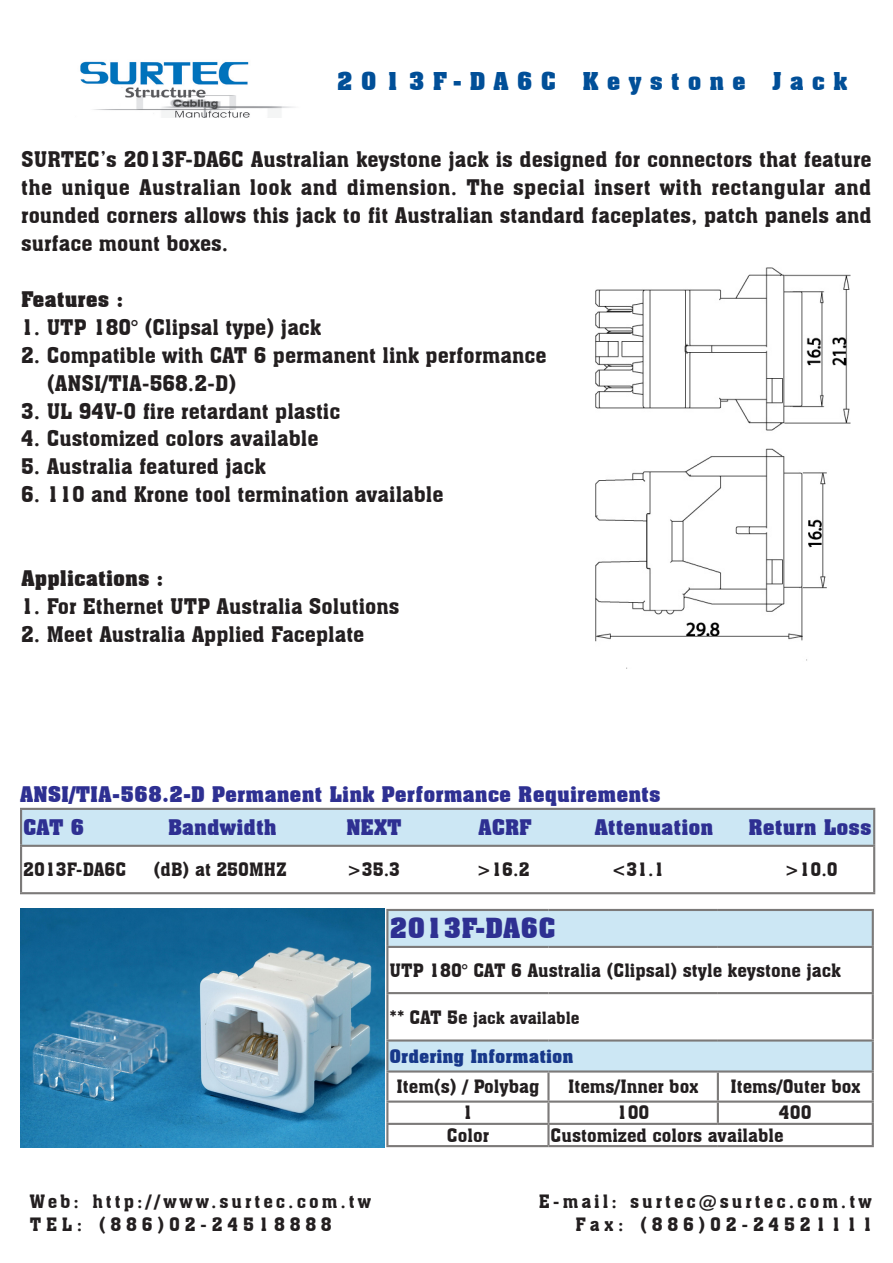
<style>
.page{position:relative;width:893px;height:1263px;background:#fff}
.page>*{position:absolute;margin:0;border:0;box-sizing:border-box;transform-origin:0 0}
.t1{font:700 27px "Aachen BT";color:#2e3092}
.t2{font:700 24px "Aachen BT";letter-spacing:.33em;color:#014f98}
.t3{font:21px/27.9px "Aachen BT";color:#231f20;text-align:justify}
.t4{font:700 21px "Aachen BT";color:#2e3092}
.t5{font:700 21px "Aachen BT";color:#231f20}
.t6{font:18px "Aachen BT";color:#231f20}
.t7{font:18px "Aachen BT";letter-spacing:.165em;color:#231f20}
.t8{font:18px "Aachen BT";letter-spacing:.26em;color:#231f20}
.t9{font:700 18px "Aachen BT";color:#17388a}
.t10{font:16.5px "Aachen BT";color:#231f20}
.s1{font-size:18px}
</style>
<div class="page">
<img style="left:80px;top:61px;width:214px;height:57px">
<img style="left:20px;top:909px;width:364px;height:238px">
<div style="left:387px;top:910px;width:486px;height:37px;background:#cce7f4"></div>
<div style="left:387px;top:1040px;width:486px;height:31px;background:#cce7f4"></div>
<hr style="left:386px;top:909px;width:162px;height:2px;background:#7c7a79">
<hr style="left:386px;top:911px;width:2px;height:35px;background:#7c7a79">
<hr style="left:548px;top:909px;width:170px;height:2px;background:#7c7a79">
<hr style="left:718px;top:909px;width:156px;height:2px;background:#7c7a79">
<hr style="left:872px;top:911px;width:2px;height:35px;background:#7c7a79">
<hr style="left:386px;top:946px;width:162px;height:2px;background:#7c7a79">
<hr style="left:386px;top:948px;width:2px;height:44px;background:#7c7a79">
<hr style="left:548px;top:946px;width:170px;height:2px;background:#7c7a79">
<hr style="left:718px;top:946px;width:156px;height:2px;background:#7c7a79">
<hr style="left:872px;top:948px;width:2px;height:44px;background:#7c7a79">
<hr style="left:386px;top:992px;width:162px;height:2px;background:#7c7a79">
<hr style="left:386px;top:994px;width:2px;height:45px;background:#7c7a79">
<hr style="left:548px;top:992px;width:170px;height:2px;background:#7c7a79">
<hr style="left:718px;top:992px;width:156px;height:2px;background:#7c7a79">
<hr style="left:872px;top:994px;width:2px;height:45px;background:#7c7a79">
<hr style="left:386px;top:1072px;width:2px;height:28px;background:#7c7a79">
<hr style="left:547px;top:1072px;width:3px;height:28px;background:#7c7a79">
<hr style="left:717px;top:1072px;width:2px;height:28px;background:#7c7a79">
<hr style="left:872px;top:1072px;width:2px;height:28px;background:#7c7a79">
<hr style="left:386px;top:1100px;width:162px;height:3px;background:#7c7a79">
<hr style="left:386px;top:1103px;width:2px;height:20px;background:#7c7a79">
<hr style="left:548px;top:1100px;width:170px;height:3px;background:#7c7a79">
<hr style="left:547px;top:1103px;width:3px;height:20px;background:#7c7a79">
<hr style="left:718px;top:1100px;width:156px;height:3px;background:#7c7a79">
<hr style="left:717px;top:1103px;width:2px;height:20px;background:#7c7a79">
<hr style="left:872px;top:1103px;width:2px;height:20px;background:#7c7a79">
<hr style="left:386px;top:1123px;width:162px;height:2px;background:#7c7a79">
<hr style="left:386px;top:1125px;width:2px;height:20px;background:#7c7a79">
<hr style="left:548px;top:1123px;width:170px;height:2px;background:#7c7a79">
<hr style="left:547px;top:1125px;width:3px;height:20px;background:#7c7a79">
<hr style="left:718px;top:1123px;width:156px;height:2px;background:#7c7a79">
<hr style="left:872px;top:1125px;width:2px;height:20px;background:#7c7a79">
<hr style="left:386px;top:1145px;width:162px;height:2px;background:#7c7a79">
<hr style="left:548px;top:1145px;width:170px;height:2px;background:#7c7a79">
<hr style="left:718px;top:1145px;width:156px;height:2px;background:#7c7a79">
<hr style="left:386px;top:1039px;width:162px;height:2px;background:#7c7a79">
<hr style="left:386px;top:1041px;width:2px;height:29px;background:#7c7a79">
<hr style="left:548px;top:1039px;width:170px;height:2px;background:#7c7a79">
<hr style="left:718px;top:1039px;width:156px;height:2px;background:#7c7a79">
<hr style="left:872px;top:1041px;width:2px;height:29px;background:#7c7a79">
<hr style="left:386px;top:1070px;width:162px;height:2px;background:#7c7a79">
<hr style="left:548px;top:1070px;width:170px;height:2px;background:#7c7a79">
<hr style="left:718px;top:1070px;width:156px;height:2px;background:#7c7a79">
<div style="left:21px;top:809px;width:853px;height:37px;background:#cce7f4"></div>
<hr style="left:20px;top:808px;width:855px;height:2px;background:#7c7a79">
<hr style="left:20px;top:810px;width:2px;height:35px;background:#7c7a79">
<hr style="left:873px;top:810px;width:2px;height:35px;background:#7c7a79">
<hr style="left:20px;top:845px;width:855px;height:2px;background:#7c7a79">
<hr style="left:20px;top:847px;width:2px;height:45px;background:#7c7a79">
<hr style="left:873px;top:847px;width:2px;height:45px;background:#7c7a79">
<hr style="left:20px;top:892px;width:855px;height:2px;background:#7c7a79">
<img style="left:595px;top:267px;width:255px;height:401px">
<p class="t2" style="left:337px;top:66px;width:512px">2013F-DA6C Keystone Jack</p>
<p class="t3" style="left:21px;top:145px;width:852px">SURTEC’s 2013F-DA6C Australian keystone jack is designed for connectors that feature the unique Australian look and dimension. The special insert with rectangular and rounded corners allows this jack to fit Australian standard faceplates, patch panels and surface mount boxes.</p>
<p class="t5" style="left:21px;top:286px;width:104px">Features :</p>
<p class="t3" style="left:21px;top:313px;width:302px">1. UTP 180° (Clipsal type) jack</p>
<p class="t3" style="left:21px;top:341px;width:527px">2. Compatible with CAT 6 permanent link performance</p>
<p class="t3" style="left:47px;top:369px;width:191px">(ANSI/TIA-568.2-D)</p>
<p class="t3" style="left:21px;top:397px;width:321px">3. UL 94V-0 fire retardant plastic</p>
<p class="t3" style="left:21px;top:425px;width:299px">4. Customized colors available</p>
<p class="t3" style="left:21px;top:452px;width:246px">5. Australia featured jack</p>
<p class="t3" style="left:21px;top:480px;width:424px">6. 110 and Krone tool termination available</p>
<p class="t5" style="left:21px;top:565px;width:144px">Applications :</p>
<p class="t3" style="left:21px;top:592px;width:380px">1. For Ethernet UTP Australia Solutions</p>
<p class="t3" style="left:21px;top:620px;width:345px">2. Meet Australia Applied Faceplate</p>
<p class="t4" style="left:20px;top:781px;width:642px">ANSI/TIA-568.2-D Permanent Link Performance Requirements</p>
<p class="t4" style="left:23px;top:814px;width:63px">CAT 6</p>
<p class="t4" style="left:168px;top:814px;width:110px">Bandwidth</p>
<p class="t4" style="left:346px;top:814px;width:56px">NEXT</p>
<p class="t4" style="left:478px;top:814px;width:55px">ACRF</p>
<p class="t4" style="left:594px;top:814px;width:121px">Attenuation</p>
<p class="t4" style="left:748px;top:814px;width:125px">Return Loss</p>
<p class="t6" style="left:23px;top:858px;width:105px">2013F-DA6C</p>
<p class="t6" style="left:154px;top:858px;width:135px">(dB) at 250MHZ</p>
<p class="t6" style="left:347px;top:858px;width:55px">&gt;35.3</p>
<p class="t6" style="left:476px;top:858px;width:55px">&gt;16.2</p>
<p class="t6" style="left:611px;top:858px;width:55px">&lt;31.1</p>
<p class="t6" style="left:785px;top:858px;width:55px">&gt;10.0</p>
<p class="t1" style="left:390px;top:912px;width:168px">2013F-DA6C</p>
<p class="t6" style="left:390px;top:959px;width:453px">UTP 180° CAT 6 Australia (Clipsal) style keystone jack</p>
<p class="t10" style="left:390px;top:1007px;width:191px"><span class="s1">** CAT 5e</span> jack available</p>
<p class="t9" style="left:390px;top:1045px;width:185px">Ordering Information</p>
<p class="t6" style="left:396px;top:1075px;width:144px">Item(s) / Polybag</p>
<p class="t6" style="left:568px;top:1075px;width:132px">Items/Inner box</p>
<p class="t6" style="left:730px;top:1075px;width:131px">Items/Outer box</p>
<p class="t6" style="left:462px;top:1101px;width:12px">1</p>
<p class="t6" style="left:617px;top:1101px;width:34px">100</p>
<p class="t6" style="left:779px;top:1101px;width:34px">400</p>
<p class="t6" style="left:447px;top:1124px;width:44px">Color</p>
<p class="t6" style="left:551px;top:1124px;width:234px">Customized colors available</p>
<p class="t7" style="left:30px;top:1190px;width:343px">Web: http://www.surtec.com.tw</p>
<p class="t7" style="left:539px;top:1190px;width:334px">E-mail: surtec@surtec.com.tw</p>
<p class="t8" style="left:30px;top:1213px;width:304px">TEL: (886)02-24518888</p>
<p class="t8" style="left:576px;top:1213px;width:299px">Fax: (886)02-24521111</p>
</div>
